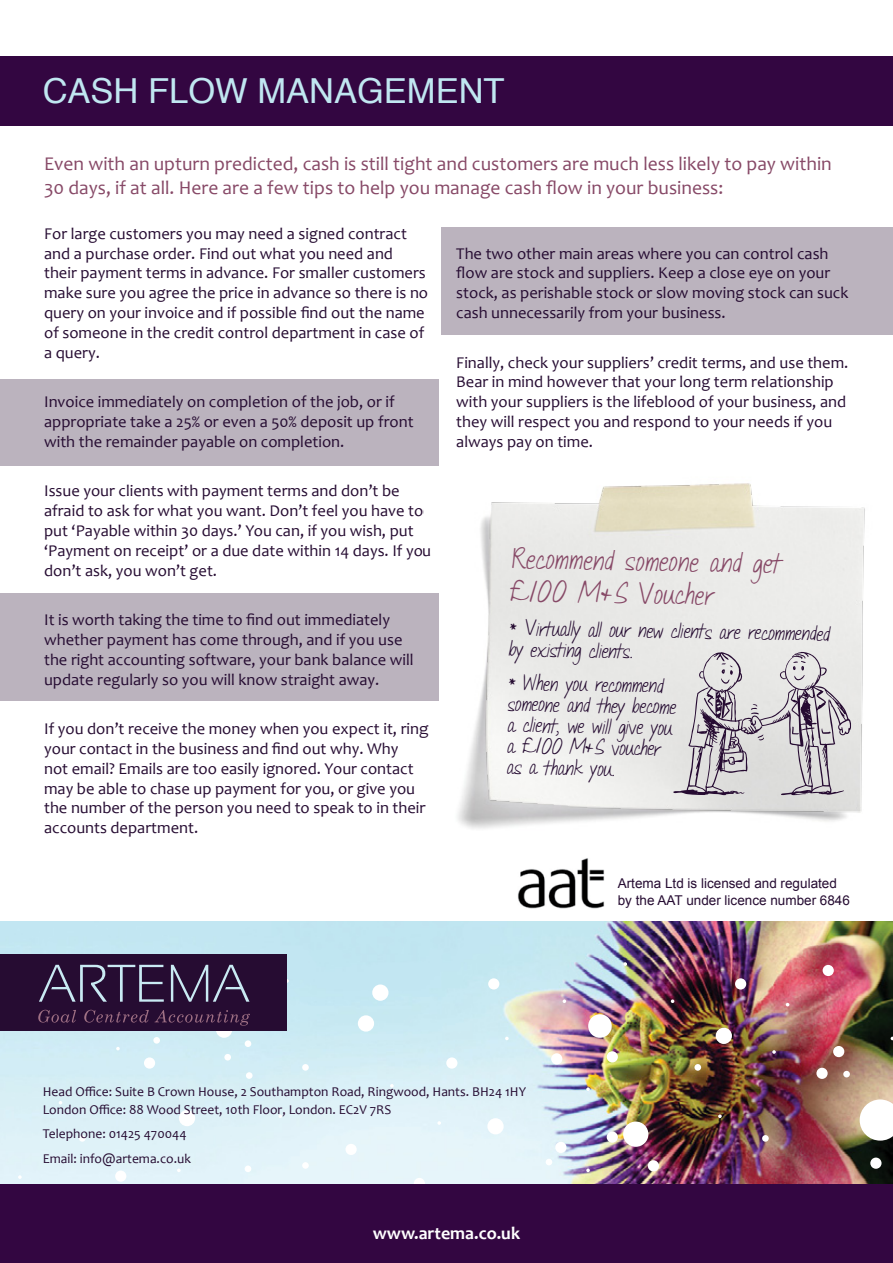
<style>
.page{position:relative;width:893px;height:1263px;background:#fff}
.page>*{position:absolute;margin:0;border:0;box-sizing:border-box;transform-origin:0 0}
.t1{font:34.5px "Helvetica";color:#c0e7f1}
.t2{font:22.5px/33px "Janda Quick Note";color:#874967}
.t3{font:19.5px/23.4px "Candara";color:#874967}
.t4{font:700 18px "Candara";color:#fff}
.t5{font:16.5px/19.8px "Candara";color:#260c32}
.t6{font:16.5px/21px "Janda Quick Note";color:#260c32}
.t7{font:13.5px/18px "Candara";color:#260c32}
.t8{font:13.5px/16.5px "Arial";color:#260c32}
</style>
<div class="page">
<div style="left:0;top:56px;width:893px;height:69px;background:#330641"></div>
<img style="left:0;top:922px;width:893px;height:262px">
<img style="left:518px;top:858px;width:87px;height:51px">
<div style="left:0;top:379px;width:438px;height:87px;background:#bbb3be"></div>
<div style="left:0;top:593px;width:438px;height:108px;background:#bbb3be"></div>
<div style="left:442px;top:227px;width:451px;height:108px;background:#bbb3be"></div>
<svg style="left:860px;top:1099px;width:33px;height:41px"></svg>
<div style="left:588px;top:1014px;width:24px;height:24px;background:#fff;border-radius:50%"></div>
<div style="left:372px;top:984px;width:16px;height:17px;background:#fff;border-radius:50%"></div>
<div style="left:216px;top:1021px;width:16px;height:17px;background:#fff;border-radius:50%"></div>
<div style="left:345px;top:1144px;width:12px;height:11px;background:#fff;border-radius:50%"></div>
<div style="left:816px;top:1068px;width:12px;height:11px;background:#fff;border-radius:50%"></div>
<div style="left:607px;top:1051px;width:11px;height:11px;background:#fff;border-radius:50%"></div>
<div style="left:823px;top:965px;width:11px;height:11px;background:#fff;border-radius:50%"></div>
<div style="left:115px;top:1170px;width:11px;height:12px;background:#fff;border-radius:50%"></div>
<div style="left:446px;top:1057px;width:11px;height:12px;background:#fff;border-radius:50%"></div>
<div style="left:144px;top:1057px;width:11px;height:12px;background:#fff;border-radius:50%"></div>
<div style="left:735px;top:978px;width:11px;height:11px;background:#fff;border-radius:50%"></div>
<div style="left:488px;top:978px;width:11px;height:11px;background:#fff;border-radius:50%"></div>
<div style="left:414px;top:1178px;width:11px;height:11px;background:#fff;border-radius:50%"></div>
<div style="left:870px;top:1157px;width:11px;height:12px;background:#fff;border-radius:50%"></div>
<div style="left:833px;top:1046px;width:11px;height:11px;background:#fff;border-radius:50%"></div>
<div style="left:694px;top:1064px;width:7px;height:7px;background:#fff;border-radius:50%"></div>
<div style="left:302px;top:1064px;width:7px;height:7px;background:#fff;border-radius:50%"></div>
<div style="left:302px;top:1162px;width:7px;height:7px;background:#fff;border-radius:50%"></div>
<div style="left:843px;top:1071px;width:7px;height:6px;background:#fff;border-radius:50%"></div>
<div style="left:762px;top:1135px;width:7px;height:7px;background:#fff;border-radius:50%"></div>
<svg style="left:546px;top:1159px;width:6px;height:6px"></svg>
<div style="left:246px;top:1072px;width:7px;height:7px;background:#fff;border-radius:50%"></div>
<div style="left:79px;top:1135px;width:7px;height:7px;background:#fff;border-radius:50%"></div>
<div style="left:153px;top:1037px;width:7px;height:7px;background:#fff;border-radius:50%"></div>
<div style="left:224px;top:1054px;width:7px;height:6px;background:#fff;border-radius:50%"></div>
<div style="left:245px;top:1040px;width:6px;height:7px;background:#fff;border-radius:50%"></div>
<div style="left:245px;top:1165px;width:6px;height:7px;background:#fff;border-radius:50%"></div>
<div style="left:623px;top:1121px;width:25px;height:26px;background:#fff;border-radius:50%"></div>
<div style="left:551px;top:1053px;width:11px;height:11px;background:#fff;border-radius:50%"></div>
<div style="left:555px;top:1142px;width:11px;height:11px;background:#fff;border-radius:50%"></div>
<div style="left:648px;top:1160px;width:11px;height:11px;background:#fff;border-radius:50%"></div>
<div style="left:607px;top:1131px;width:11px;height:12px;background:#fff;border-radius:50%"></div>
<div style="left:358px;top:1015px;width:16px;height:16px;background:#fff;border-radius:50%"></div>
<div style="left:716px;top:1028px;width:16px;height:16px;background:#fff;border-radius:50%"></div>
<div style="left:487px;top:1118px;width:17px;height:16px;background:#fff;border-radius:50%"></div>
<div style="left:179px;top:1110px;width:16px;height:16px;background:#fff;border-radius:50%"></div>
<svg style="left:177px;top:1168px;width:4px;height:4px"></svg>
<svg style="left:278px;top:1114px;width:4px;height:4px"></svg>
<svg style="left:437px;top:1121px;width:4px;height:4px"></svg>
<svg style="left:505px;top:1037px;width:4px;height:3px"></svg>
<svg style="left:563px;top:999px;width:3px;height:4px"></svg>
<svg style="left:671px;top:999px;width:3px;height:4px"></svg>
<svg style="left:718px;top:1114px;width:4px;height:4px"></svg>
<svg style="left:772px;top:1050px;width:4px;height:4px"></svg>
<svg style="left:18px;top:1175px;width:4px;height:4px"></svg>
<svg style="left:116px;top:1047px;width:4px;height:3px"></svg>
<svg style="left:390px;top:1084px;width:4px;height:3px"></svg>
<svg style="left:586px;top:1168px;width:4px;height:4px"></svg>
<svg style="left:586px;top:1087px;width:4px;height:4px"></svg>
<svg style="left:623px;top:962px;width:4px;height:4px"></svg>
<div style="left:0;top:954px;width:287px;height:77px;background:#260c32"></div>
<svg style="left:39px;top:965px;width:210px;height:37px"></svg>
<svg style="left:38px;top:1010px;width:38px;height:12px"></svg>
<svg style="left:84px;top:1010px;width:166px;height:16px"></svg>
<img style="left:438px;top:483px;width:427px;height:346px">
<svg style="left:673px;top:652px;width:179px;height:144px;background:#c6c2c7"></svg>
<div style="left:0;top:1184px;width:893px;height:79px;background:#330641"></div>
<h1 class="t1" style="left:43px;top:65px;width:463px">CASH FLOW MANAGEMENT</h1>
<p class="t3" style="left:44px;top:152px;width:789px">Even with an upturn predicted, cash is still tight and customers are much less likely to pay within<br>30 days, if at all. Here are a few tips to help you manage cash flow in your business:</p>
<p class="t5" style="left:44px;top:224px;width:386px">For large customers you may need a signed contract and a purchase order. Find out what you need and their payment terms in advance. For smaller customers make sure you agree the price in advance so there is no query on your invoice and if possible find out the name of someone in the credit control department in case of a query.</p>
<p class="t5" style="left:44px;top:392px;width:371px">Invoice immediately on completion of the job, or if appropriate take a 25% or even a 50% deposit up front with the remainder payable on completion.</p>
<p class="t5" style="left:44px;top:481px;width:389px">Issue your clients with payment terms and don’t be afraid to ask for what you want. Don’t feel you have to put ‘Payable within 30 days.’ You can, if you wish, put ‘Payment on receipt’ or a due date within 14 days. If you don’t ask, you won’t get.</p>
<p class="t5" style="left:44px;top:610px;width:371px">It is worth taking the time to find out immediately whether payment has come through, and if you use the right accounting software, your bank balance will update regularly so you will know straight away.</p>
<p class="t5" style="left:44px;top:719px;width:385px">If you don’t receive the money when you expect it, ring your contact in the business and find out why. Why<br>not email? Emails are too easily ignored. Your contact may be able to chase up payment for you, or give you the number of the person you need to speak to in their accounts department.</p>
<p class="t5" style="left:456px;top:243px;width:394px">The two other main areas where you can control cash flow are stock and suppliers. Keep a close eye on your stock, as perishable stock or slow moving stock can suck cash unnecessarily from your business.</p>
<p class="t5" style="left:456px;top:352px;width:394px">Finally, check your suppliers’ credit terms, and use them.<br>Bear in mind however that your long term relationship with your suppliers is the lifeblood of your business, and they will respect you and respond to your needs if you always pay on time.</p>
<h2 class="t2" style="left:511px;top:544px;width:273px;rotate:1deg">Recommend someone and get £100 M&amp;S Voucher</h2>
<p class="t6" style="left:509px;top:619px;width:323px;rotate:1deg">* Virtually all our new clients are recommended by existing clients.</p>
<p class="t6" style="left:508px;top:674px;width:170px;rotate:1deg">* When you recommend someone and they become a client, we will give you a £100 M&amp;S voucher as a thank you.</p>
<p class="t8" style="left:618px;top:875px;width:234px">Artema Ltd is licensed and regulated by the AAT under licence number 6846</p>
<p class="t7" style="left:43px;top:1082px;width:485px">Head Office: Suite B Crown House, 2 Southampton Road, Ringwood, Hants. BH24 1HY<br>London Office: 88 Wood Street, 10th Floor, London. EC2V 7RS</p>
<p class="t7" style="left:43px;top:1122px;width:150px;line-height:24.5px">Telephone: 01425 470044<br>Email: info@artema.co.uk</p>
<p class="t4" style="left:373px;top:1222px;width:149px">www.artema.co.uk</p>
</div>
